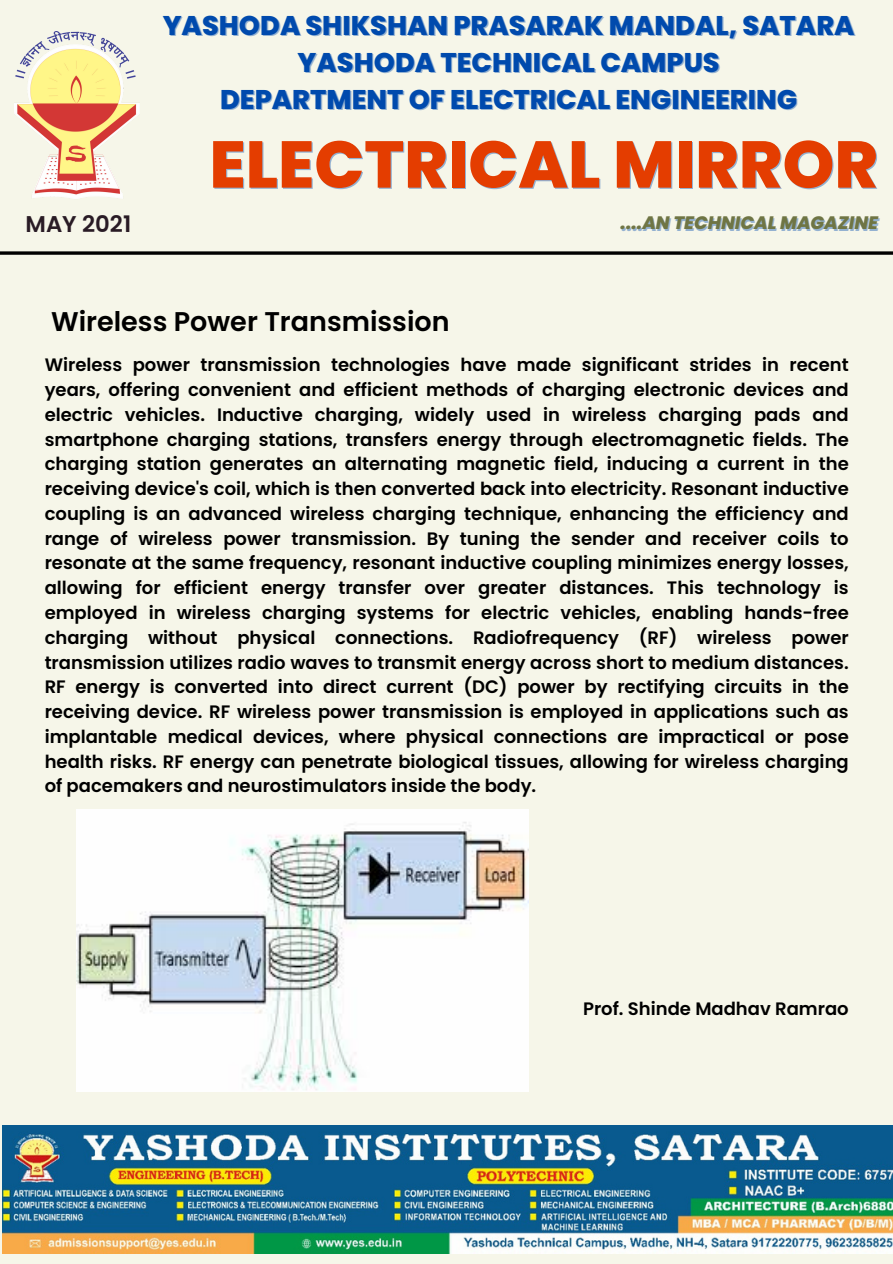
<style>
.page{position:relative;width:893px;height:1264px;background:#fff}
.page>*{position:absolute;margin:0;border:0;box-sizing:border-box;transform-origin:0 0}
.t1{font:800 66px "Poppins";color:#e43d00}
.t2{font:800 27px/37.2px "Poppins";color:#004aad;text-align:center}
.t3{font:600 27px "Poppins";color:#000}
.t4{font:600 22.8px "Poppins";color:#291b25}
.t5{font:600 18px/24.8px "Poppins";color:#000;text-align:justify}
.t6{font:italic 800 18px "Poppins";color:#6f7544}
.s1{color:rgb(0 74 173/.4)}
</style>
<div class="page">
<div style="left:0;top:0;width:892px;height:1263px;background:#f6f6e9"></div>
<svg style="left:0;top:251px;width:892px;height:4px;background:#252523"></svg>
<img style="left:14px;top:32px;width:125px;height:167px">
<img style="left:3px;top:1125px;width:889px;height:128px">
<img style="left:77px;top:809px;width:451px;height:282px">
<h2 class="t2" style="left:163px;top:7px;width:693px">YASHODA SHIKSHAN PRASARAK MANDAL, SATARA<br>YASHODA TECHNICAL CAMPUS<br>DEPARTMENT OF ELECTRICAL ENGINEERING</h2>
<h1 class="t1" style="left:209px;top:118px;width:670px">ELECTRICAL MIRROR</h1>
<p class="t4" style="left:26px;top:208px;width:107px">MAY 2021</p>
<p class="t6" style="left:621px;top:210px;width:258px"><span class="s1">....</span>AN TECHNICAL MAGAZINE</p>
<p class="t3" style="left:51px;top:302px;width:400px">Wireless Power Transmission</p>
<h2 class="t5" style="left:45px;top:353px;width:805px">Wireless power transmission technologies have made significant strides in recent years, offering convenient and efficient methods of charging electronic devices and electric vehicles. Inductive charging, widely used in wireless charging pads and smartphone charging stations, transfers energy through electromagnetic fields. The charging station generates an alternating magnetic field, inducing a current in the receiving device's coil, which is then converted back into electricity. Resonant inductive coupling is an advanced wireless charging technique, enhancing the efficiency and range of wireless power transmission. By tuning the sender and receiver coils to resonate at the same frequency, resonant inductive coupling minimizes energy losses, allowing for efficient energy transfer over greater distances. This technology is employed in wireless charging systems for electric vehicles, enabling hands-free charging without physical connections. Radiofrequency (RF) wireless power transmission utilizes radio waves to transmit energy across short to medium distances.<br>RF energy is converted into direct current (DC) power by rectifying circuits in the receiving device. RF wireless power transmission is employed in applications such as implantable medical devices, where physical connections are impractical or pose health risks. RF energy can penetrate biological tissues, allowing for wireless charging of pacemakers and neurostimulators inside the body.</h2>
<p class="t5" style="left:583px;top:996px;width:267px">Prof. Shinde Madhav Ramrao</p>
</div>
